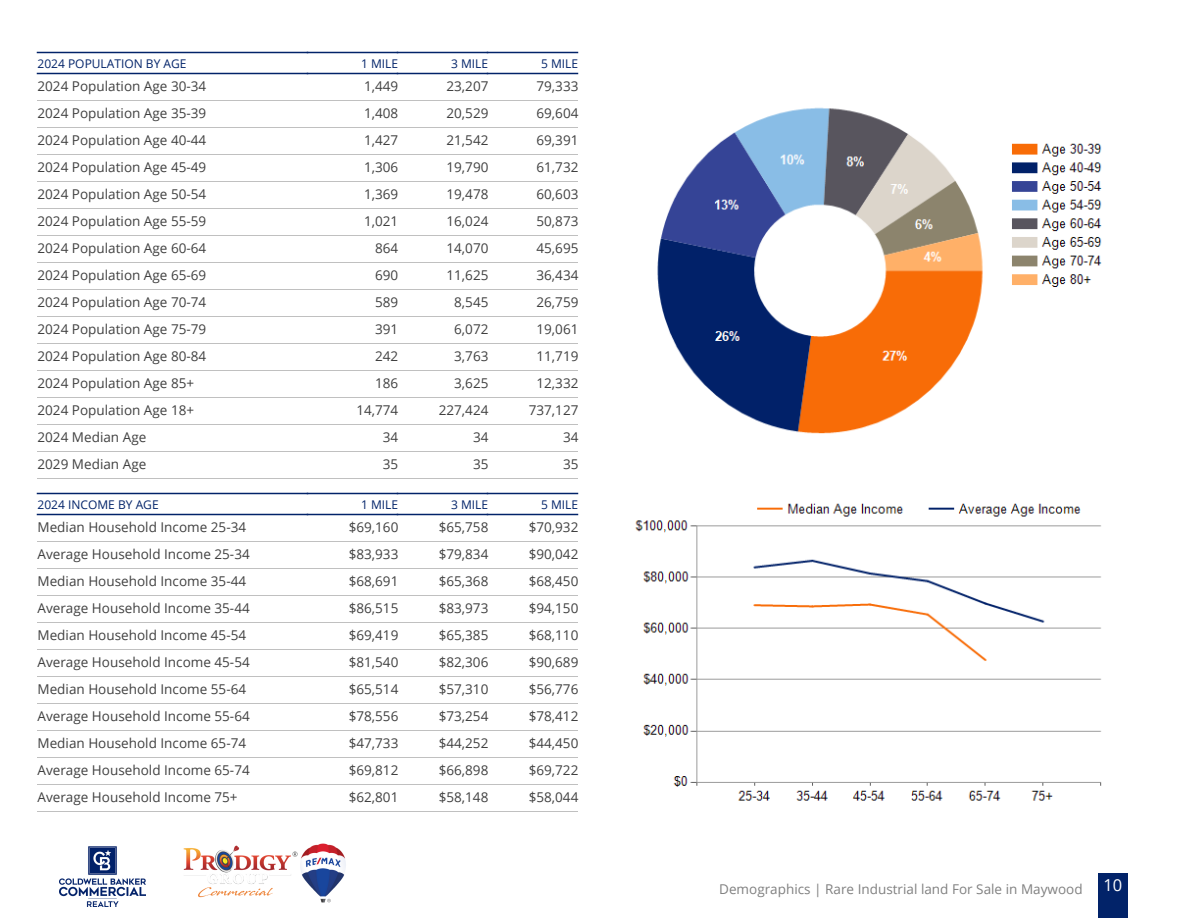
<style>
.page{position:relative;width:1188px;height:918px;background:#fff}
.page>*{position:absolute;margin:0;border:0;box-sizing:border-box;transform-origin:0 0}
.t1{font:16.5px "Open Sans";color:#fff}
.t2{font:13.5px/27px "Open Sans";color:#404040;text-align:justify}
.t3{font:13.5px "Open Sans";color:#808080}
.t4{font:12px "Open Sans";color:#022369}
</style>
<div class="page">
<img style="left:657px;top:107px;width:445px;height:327px">
<img style="left:635px;top:503px;width:467px;height:298px">
<div style="left:1098px;top:873px;width:30px;height:45px;background:#022369"></div>
<img style="left:60px;top:847px;width:85px;height:59px">
<svg style="left:37px;top:52px;width:541px;height:22px"></svg>
<hr style="left:37px;top:100px;width:271px;height:1px;background:#c0c0c0">
<hr style="left:307px;top:100px;width:91px;height:1px;background:#c0c0c0">
<hr style="left:397px;top:100px;width:91px;height:1px;background:#c0c0c0">
<hr style="left:487px;top:100px;width:91px;height:1px;background:#c0c0c0">
<hr style="left:37px;top:127px;width:271px;height:1px;background:#c0c0c0">
<hr style="left:307px;top:127px;width:91px;height:1px;background:#c0c0c0">
<hr style="left:397px;top:127px;width:91px;height:1px;background:#c0c0c0">
<hr style="left:487px;top:127px;width:91px;height:1px;background:#c0c0c0">
<hr style="left:37px;top:154px;width:271px;height:1px;background:#c0c0c0">
<hr style="left:307px;top:154px;width:91px;height:1px;background:#c0c0c0">
<hr style="left:397px;top:154px;width:91px;height:1px;background:#c0c0c0">
<hr style="left:487px;top:154px;width:91px;height:1px;background:#c0c0c0">
<hr style="left:37px;top:181px;width:271px;height:1px;background:#c0c0c0">
<hr style="left:307px;top:181px;width:91px;height:1px;background:#c0c0c0">
<hr style="left:397px;top:181px;width:91px;height:1px;background:#c0c0c0">
<hr style="left:487px;top:181px;width:91px;height:1px;background:#c0c0c0">
<hr style="left:37px;top:208px;width:271px;height:1px;background:#c0c0c0">
<hr style="left:307px;top:208px;width:91px;height:1px;background:#c0c0c0">
<hr style="left:397px;top:208px;width:91px;height:1px;background:#c0c0c0">
<hr style="left:487px;top:208px;width:91px;height:1px;background:#c0c0c0">
<hr style="left:37px;top:235px;width:271px;height:1px;background:#c0c0c0">
<hr style="left:307px;top:235px;width:91px;height:1px;background:#c0c0c0">
<hr style="left:397px;top:235px;width:91px;height:1px;background:#c0c0c0">
<hr style="left:487px;top:235px;width:91px;height:1px;background:#c0c0c0">
<hr style="left:37px;top:262px;width:271px;height:1px;background:#c0c0c0">
<hr style="left:307px;top:262px;width:91px;height:1px;background:#c0c0c0">
<hr style="left:397px;top:262px;width:91px;height:1px;background:#c0c0c0">
<hr style="left:487px;top:262px;width:91px;height:1px;background:#c0c0c0">
<hr style="left:37px;top:289px;width:271px;height:1px;background:#c0c0c0">
<hr style="left:307px;top:289px;width:91px;height:1px;background:#c0c0c0">
<hr style="left:397px;top:289px;width:91px;height:1px;background:#c0c0c0">
<hr style="left:487px;top:289px;width:91px;height:1px;background:#c0c0c0">
<hr style="left:37px;top:316px;width:271px;height:1px;background:#c0c0c0">
<hr style="left:307px;top:316px;width:91px;height:1px;background:#c0c0c0">
<hr style="left:397px;top:316px;width:91px;height:1px;background:#c0c0c0">
<hr style="left:487px;top:316px;width:91px;height:1px;background:#c0c0c0">
<hr style="left:37px;top:343px;width:271px;height:1px;background:#c0c0c0">
<hr style="left:307px;top:343px;width:91px;height:1px;background:#c0c0c0">
<hr style="left:397px;top:343px;width:91px;height:1px;background:#c0c0c0">
<hr style="left:487px;top:343px;width:91px;height:1px;background:#c0c0c0">
<hr style="left:37px;top:370px;width:271px;height:1px;background:#c0c0c0">
<hr style="left:307px;top:370px;width:91px;height:1px;background:#c0c0c0">
<hr style="left:397px;top:370px;width:91px;height:1px;background:#c0c0c0">
<hr style="left:487px;top:370px;width:91px;height:1px;background:#c0c0c0">
<hr style="left:37px;top:397px;width:271px;height:1px;background:#c0c0c0">
<hr style="left:307px;top:397px;width:91px;height:1px;background:#c0c0c0">
<hr style="left:397px;top:397px;width:91px;height:1px;background:#c0c0c0">
<hr style="left:487px;top:397px;width:91px;height:1px;background:#c0c0c0">
<hr style="left:37px;top:424px;width:271px;height:1px;background:#c0c0c0">
<hr style="left:307px;top:424px;width:91px;height:1px;background:#c0c0c0">
<hr style="left:397px;top:424px;width:91px;height:1px;background:#c0c0c0">
<hr style="left:487px;top:424px;width:91px;height:1px;background:#c0c0c0">
<hr style="left:37px;top:451px;width:271px;height:1px;background:#c0c0c0">
<hr style="left:307px;top:451px;width:91px;height:1px;background:#c0c0c0">
<hr style="left:397px;top:451px;width:91px;height:1px;background:#c0c0c0">
<hr style="left:487px;top:451px;width:91px;height:1px;background:#c0c0c0">
<hr style="left:37px;top:478px;width:271px;height:1px;background:#c0c0c0">
<hr style="left:307px;top:478px;width:91px;height:1px;background:#c0c0c0">
<hr style="left:397px;top:478px;width:91px;height:1px;background:#c0c0c0">
<hr style="left:487px;top:478px;width:91px;height:1px;background:#c0c0c0">
<svg style="left:37px;top:493px;width:541px;height:22px"></svg>
<hr style="left:37px;top:541px;width:271px;height:1px;background:#c0c0c0">
<hr style="left:307px;top:541px;width:91px;height:1px;background:#c0c0c0">
<hr style="left:397px;top:541px;width:91px;height:1px;background:#c0c0c0">
<hr style="left:487px;top:541px;width:91px;height:1px;background:#c0c0c0">
<hr style="left:37px;top:568px;width:271px;height:1px;background:#c0c0c0">
<hr style="left:307px;top:568px;width:91px;height:1px;background:#c0c0c0">
<hr style="left:397px;top:568px;width:91px;height:1px;background:#c0c0c0">
<hr style="left:487px;top:568px;width:91px;height:1px;background:#c0c0c0">
<hr style="left:37px;top:595px;width:271px;height:1px;background:#c0c0c0">
<hr style="left:307px;top:595px;width:91px;height:1px;background:#c0c0c0">
<hr style="left:397px;top:595px;width:91px;height:1px;background:#c0c0c0">
<hr style="left:487px;top:595px;width:91px;height:1px;background:#c0c0c0">
<hr style="left:37px;top:622px;width:271px;height:1px;background:#c0c0c0">
<hr style="left:307px;top:622px;width:91px;height:1px;background:#c0c0c0">
<hr style="left:397px;top:622px;width:91px;height:1px;background:#c0c0c0">
<hr style="left:487px;top:622px;width:91px;height:1px;background:#c0c0c0">
<hr style="left:37px;top:649px;width:271px;height:1px;background:#c0c0c0">
<hr style="left:307px;top:649px;width:91px;height:1px;background:#c0c0c0">
<hr style="left:397px;top:649px;width:91px;height:1px;background:#c0c0c0">
<hr style="left:487px;top:649px;width:91px;height:1px;background:#c0c0c0">
<hr style="left:37px;top:676px;width:271px;height:1px;background:#c0c0c0">
<hr style="left:307px;top:676px;width:91px;height:1px;background:#c0c0c0">
<hr style="left:397px;top:676px;width:91px;height:1px;background:#c0c0c0">
<hr style="left:487px;top:676px;width:91px;height:1px;background:#c0c0c0">
<hr style="left:37px;top:703px;width:271px;height:1px;background:#c0c0c0">
<hr style="left:307px;top:703px;width:91px;height:1px;background:#c0c0c0">
<hr style="left:397px;top:703px;width:91px;height:1px;background:#c0c0c0">
<hr style="left:487px;top:703px;width:91px;height:1px;background:#c0c0c0">
<hr style="left:37px;top:730px;width:271px;height:1px;background:#c0c0c0">
<hr style="left:307px;top:730px;width:91px;height:1px;background:#c0c0c0">
<hr style="left:397px;top:730px;width:91px;height:1px;background:#c0c0c0">
<hr style="left:487px;top:730px;width:91px;height:1px;background:#c0c0c0">
<hr style="left:37px;top:757px;width:271px;height:1px;background:#c0c0c0">
<hr style="left:307px;top:757px;width:91px;height:1px;background:#c0c0c0">
<hr style="left:397px;top:757px;width:91px;height:1px;background:#c0c0c0">
<hr style="left:487px;top:757px;width:91px;height:1px;background:#c0c0c0">
<hr style="left:37px;top:784px;width:271px;height:1px;background:#c0c0c0">
<hr style="left:307px;top:784px;width:91px;height:1px;background:#c0c0c0">
<hr style="left:397px;top:784px;width:91px;height:1px;background:#c0c0c0">
<hr style="left:487px;top:784px;width:91px;height:1px;background:#c0c0c0">
<hr style="left:37px;top:811px;width:271px;height:1px;background:#c0c0c0">
<hr style="left:307px;top:811px;width:91px;height:1px;background:#c0c0c0">
<hr style="left:397px;top:811px;width:91px;height:1px;background:#c0c0c0">
<hr style="left:487px;top:811px;width:91px;height:1px;background:#c0c0c0">
<img style="left:183px;top:843px;width:163px;height:60px">
<h1 class="t4" style="left:37px;top:55px;width:151px">2024 POPULATION BY AGE</h1>
<h1 class="t4" style="left:361px;top:55px;width:39px">1 MILE</h1>
<h1 class="t2" style="left:37px;top:73px;width:170px;text-align:left">2024 Population Age 30-34<br>2024 Population Age 35-39<br>2024 Population Age 40-44<br>2024 Population Age 45-49<br>2024 Population Age 50-54<br>2024 Population Age 55-59<br>2024 Population Age 60-64<br>2024 Population Age 65-69<br>2024 Population Age 70-74<br>2024 Population Age 75-79<br>2024 Population Age 80-84<br>2024 Population Age 85+<br>2024 Population Age 18+<br>2024 Median Age<br>2029 Median Age</h1>
<h1 class="t4" style="left:37px;top:496px;width:123px">2024 INCOME BY AGE</h1>
<h1 class="t2" style="left:356px;top:73px;width:43px;text-align:right">1,449<br>1,408<br>1,427<br>1,306<br>1,369<br>1,021<br>864<br>690<br>589<br>391<br>242<br>186<br>14,774<br>34<br>35</h1>
<p class="t4" style="left:361px;top:496px;width:39px">1 MILE</p>
<h1 class="t2" style="left:37px;top:514px;width:214px;text-align:left">Median Household Income 25-34<br>Average Household Income 25-34<br>Median Household Income 35-44<br>Average Household Income 35-44<br>Median Household Income 45-54<br>Average Household Income 45-54<br>Median Household Income 55-64<br>Average Household Income 55-64<br>Median Household Income 65-74<br>Average Household Income 65-74<br>Average Household Income 75+</h1>
<h1 class="t2" style="left:349px;top:514px;width:51px">$69,160 $83,933 $68,691 $86,515 $69,419 $81,540 $65,514 $78,556 $47,733 $69,812 $62,801</h1>
<p class="t4" style="left:451px;top:55px;width:39px">3 MILE</p>
<p class="t2" style="left:439px;top:73px;width:51px;text-align:right">23,207<br>20,529<br>21,542<br>19,790<br>19,478<br>16,024<br>14,070<br>11,625<br>8,545<br>6,072<br>3,763<br>3,625<br>227,424<br>34<br>35</p>
<p class="t4" style="left:451px;top:496px;width:39px">3 MILE</p>
<p class="t2" style="left:439px;top:514px;width:51px">$65,758 $79,834 $65,368 $83,973 $65,385 $82,306 $57,310 $73,254 $44,252 $66,898 $58,148</p>
<p class="t4" style="left:541px;top:55px;width:39px">5 MILE</p>
<p class="t2" style="left:529px;top:73px;width:51px;text-align:right">79,333<br>69,604<br>69,391<br>61,732<br>60,603<br>50,873<br>45,695<br>36,434<br>26,759<br>19,061<br>11,719<br>12,332<br>737,127<br>34<br>35</p>
<h1 class="t4" style="left:541px;top:496px;width:39px">5 MILE</h1>
<p class="t2" style="left:529px;top:514px;width:51px">$70,932 $90,042 $68,450 $94,150 $68,110 $90,689 $56,776 $78,412 $44,450 $69,722 $58,044</p>
<p class="t3" style="left:719px;top:880px;width:365px">Demographics | Rare Industrial land For Sale in Maywood</p>
<h1 class="t1" style="left:1104px;top:874px;width:20px">10</h1>
</div>
